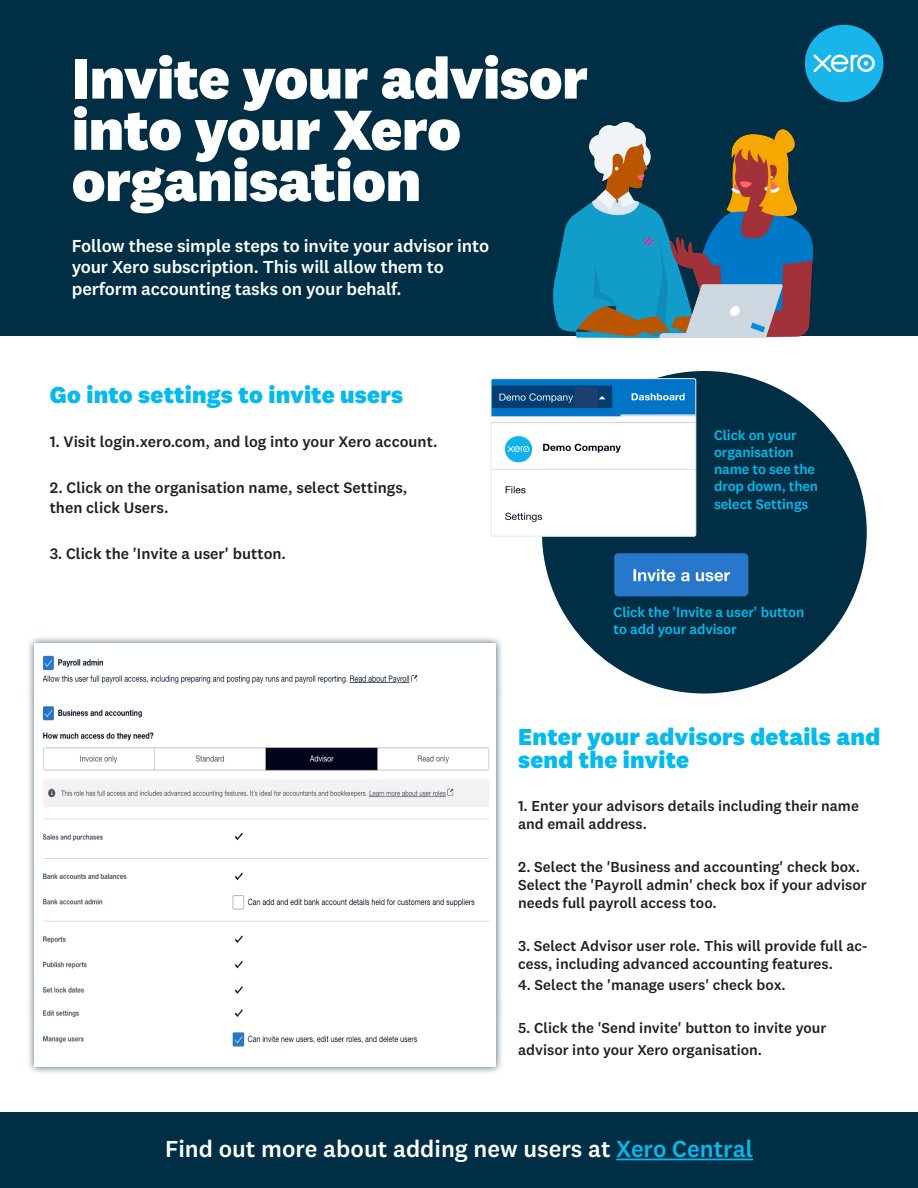
<style>
.page{position:relative;width:918px;height:1188px;background:#fff}
.page>*{position:absolute;margin:0;border:0;box-sizing:border-box;transform-origin:0 0}
.t1{font:800 58.5px/51.3px "National 2";letter-spacing:-.01em;color:#fff}
.t2{font:800 24px "National 2";letter-spacing:.01em;color:#05baec}
.t3{font:500 24px "National 2";color:#fff}
.t4{font:500 18px/21.6px "National 2";letter-spacing:-.01em;color:#fff}
.t5{font:500 15.75px/19.5px "National 2";color:#231f20}
.t6{font:500 15px/18px "National 2";color:#231f20}
.t7{font:500 14.25px/17.1px "National 2";letter-spacing:-.01em;color:#05baec}
.s1{color:#05baec}
</style>
<div class="page">
<div style="left:0;top:0;width:918px;height:336px;background:#002f45"></div>
<div style="left:0;top:1113px;width:918px;height:75px;background:#002f45"></div>
<hr style="left:616px;top:1159px;width:137px;height:1px;background:#05baec">
<div style="left:542px;top:371px;width:325px;height:323px;background:#002f45;border-radius:50%"></div>
<img style="left:614px;top:553px;width:134px;height:43px">
<div style="left:805px;top:25px;width:78px;height:77px;background:#19b4e9;border-radius:50%"></div>
<svg style="left:814px;top:55px;width:61px;height:17px"></svg>
<img style="left:553px;top:122px;width:259px;height:216px">
<div style="left:26px;top:635px;width:478px;height:440px;background:#002f45;opacity:.75"></div>
<img style="left:35px;top:699px;width:461px;height:302px">
<img style="left:35px;top:1001px;width:461px;height:65px">
<img style="left:35px;top:644px;width:461px;height:55px">
<img style="left:491px;top:379px;width:205px;height:157px">
<div style="left:491px;top:379px;width:205px;height:157px;border:1px solid #edeeef;border-radius:2px"></div>
<div style="left:575px;top:387px;width:23px;height:20px;background:#1c4070"></div>
<div style="left:622px;top:440px;width:27px;height:17px;background:#fff"></div>
<p class="t1" style="left:72px;top:52px;width:518px">Invite your advisor into your Xero</p>
<p class="t1" style="left:72px;top:155px;width:351px">organisation</p>
<p class="t4" style="left:72px;top:235px;width:419px">Follow these simple steps to invite your advisor into your Xero subscription. This will allow them to</p>
<p class="t4" style="left:72px;top:278px;width:331px">perform accounting tasks on your behalf.</p>
<p class="t2" style="left:50px;top:380px;width:355px">Go into settings to invite users</p>
<p class="t5" style="left:50px;top:432px;width:389px">1. Visit login.xero.com, and log into your Xero account.</p>
<p class="t5" style="left:50px;top:478px;width:359px">2. Click on the organisation name, select Settings, then click Users.</p>
<p class="t5" style="left:50px;top:544px;width:238px">3. Click the 'Invite a user' button.</p>
<p class="t7" style="left:714px;top:427px;width:84px">Click on your</p>
<p class="t7" style="left:714px;top:444px;width:106px">organisation name to see the drop down, then select Settings</p>
<p class="t7" style="left:614px;top:603px;width:192px">Click the 'Invite a user' button</p>
<p class="t7" style="left:614px;top:620px;width:125px">to add your advisor</p>
<p class="t2" style="left:518px;top:722px;width:364px">Enter your advisors details and</p>
<p class="t2" style="left:518px;top:744px;width:172px">send the invite</p>
<p class="t6" style="left:518px;top:796px;width:342px">1. Enter your advisors details including their name and email address.</p>
<p class="t6" style="left:518px;top:857px;width:350px">2. Select the 'Business and accounting' check box.<br>Select the 'Payroll admin' check box if your advisor needs full payroll access too.</p>
<p class="t6" style="left:518px;top:936px;width:351px">3. Select Advisor user role. This will provide full ac&shy;cess, including advanced accounting features.</p>
<p class="t6" style="left:518px;top:976px;width:269px">4. Select the 'manage users' check box.</p>
<p class="t6" style="left:518px;top:1019px;width:310px">5. Click the 'Send invite' button to invite your</p>
<p class="t6" style="left:518px;top:1040px;width:245px">advisor into your Xero organisation.</p>
<p class="t3" style="left:165px;top:1134px;width:589px">Find out more about adding new users at <span class="s1">Xero Central</span></p>
</div>
